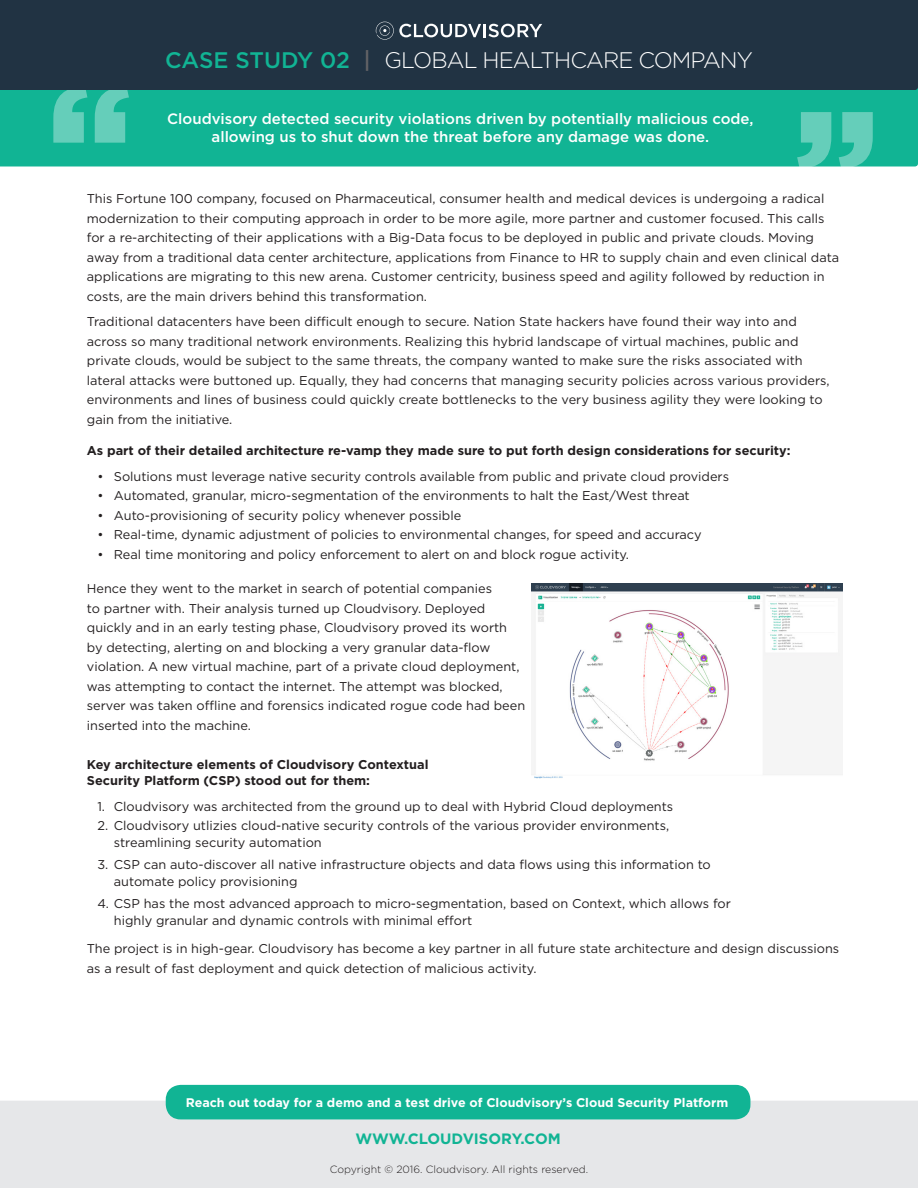
<style>
.page{position:relative;width:918px;height:1188px;background:#fff}
.page>*{position:absolute;margin:0;border:0;box-sizing:border-box;transform-origin:0 0}
.t1{font:900 156.15px "Gotham";color:#fff}
.t2{font:300 22.5px "Gotham";letter-spacing:-.04em;color:#fff}
.t3{font:500 15px/18.8px "Gotham";color:#fff;text-align:center}
.Body_Copy{font:700 15px "Gotham";color:#11b494}
.Body_Copy-2{font:12.75px/19.5px "Gotham";color:#231f20}
.Body_Copy-3{font:700 12.75px/16.5px "Gotham";color:#231f20}
.Body_Copy-4{font:700 12.6px "Gotham";color:#fff}
.t4{font:300 10.5px "Gotham";color:#231f20}
.s1{font-weight:500;color:#11b494}
.s2{font-weight:500;color:#636366}
</style>
<div class="page">
<div style="left:0;top:90px;width:918px;height:76px;background:#11b494"></div>
<div style="left:0;top:0;width:918px;height:90px;background:#213343"></div>
<img style="left:531px;top:583px;width:312px;height:195px">
<svg style="left:376px;top:22px;width:166px;height:18px"></svg>
<div style="left:0;top:1101px;width:918px;height:87px;background:#e6e7e9"></div>
<div style="left:166px;top:1085px;width:584px;height:34px;background:#11b494;border-radius:15px"></div>
<h1 class="t1" style="left:47px;top:51px;width:87px">“</h1>
<p class="t2" style="left:165px;top:48px;width:589px"><span class="s1">CASE STUDY 02</span> <span class="s2">|</span> GLOBAL HEALTHCARE COMPANY</p>
<p class="t3" style="left:167px;top:109px;width:588px">Cloudvisory detected security violations driven by potentially malicious code, allowing us to shut down the threat before any damage was done.</p>
<h1 class="t1" style="left:794px;top:76px;width:87px">”</h1>
<p class="Body_Copy-2" style="left:87px;top:189px;width:754px">This Fortune 100 company, focused on Pharmaceutical, consumer health and medical devices is undergoing a radical modernization to their computing approach in order to be more agile, more partner and customer focused. This calls for a re-architecting of their applications with a Big-Data focus to be deployed in public and private clouds. Moving away from a traditional data center architecture, applications from Finance to HR to supply chain and even clinical data applications are migrating to this new arena. Customer centricity, business speed and agility followed by reduction in costs, are the main drivers behind this transformation.</p>
<p class="Body_Copy-2" style="left:87px;top:312px;width:744px">Traditional datacenters have been difficult enough to secure. Nation State hackers have found their way into and across so many traditional network environments. Realizing this hybrid landscape of virtual machines, public and private clouds, would be subject to the same threats, the company wanted to make sure the risks associated with lateral attacks were buttoned up. Equally, they had concerns that managing security policies across various providers, environments and lines of business could quickly create bottlenecks to the very business agility they were looking to gain from the initiative.</p>
<p class="Body_Copy-3" style="left:87px;top:442px;width:705px">As part of their detailed architecture re-vamp they made sure to put forth design considerations for security:</p>
<p class="Body_Copy-2" style="left:97px;top:466px;width:633px">• Solutions must leverage native security controls available from public and private cloud providers</p>
<p class="Body_Copy-2" style="left:97px;top:486px;width:594px">• Automated, granular, micro-segmentation of the environments to halt the East/West threat</p>
<p class="Body_Copy-2" style="left:97px;top:505px;width:365px">• Auto-provisioning of security policy whenever possible</p>
<p class="Body_Copy-2" style="left:97px;top:525px;width:606px">• Real-time, dynamic adjustment of policies to environmental changes, for speed and accuracy</p>
<p class="Body_Copy-2" style="left:97px;top:544px;width:533px">• Real time monitoring and policy enforcement to alert on and block rogue activity.</p>
<p class="Body_Copy-2" style="left:87px;top:579px;width:440px">Hence they went to the market in search of potential companies<br>to partner with. Their analysis turned up Cloudvisory. Deployed quickly and in an early testing phase, Cloudvisory proved its worth by detecting, alerting on and blocking a very granular data-flow violation. A new virtual machine, part of a private cloud deployment, was attempting to contact the internet. The attempt was blocked, server was taken offline and forensics indicated rogue code had been inserted into the machine.</p>
<p class="Body_Copy-3" style="left:87px;top:756px;width:343px">Key architecture elements of Cloudvisory Contextual<br>Security Platform (CSP) stood out for them:</p>
<p class="Body_Copy-2" style="left:97px;top:796px;width:577px">1. Cloudvisory was architected from the ground up to deal with Hybrid Cloud deployments</p>
<p class="Body_Copy-2" style="left:114px;top:817px;width:557px;line-height:16.5px;text-indent:-16px">2. Cloudvisory utlizies cloud-native security controls of the various provider environments, streamlining security automation</p>
<p class="Body_Copy-2" style="left:114px;top:856px;width:599px;line-height:16.5px;text-indent:-16px">3. CSP can auto-discover all native infrastructure objects and data flows using this information to automate policy provisioning</p>
<p class="Body_Copy-2" style="left:114px;top:895px;width:619px;line-height:16.5px;text-indent:-16px">4. CSP has the most advanced approach to micro-segmentation, based on Context, which allows for highly granular and dynamic controls with minimal effort</p>
<p class="Body_Copy-2" style="left:87px;top:939px;width:754px">The project is in high-gear. Cloudvisory has become a key partner in all future state architecture and design discussions as a result of fast deployment and quick detection of malicious activity.</p>
<p class="Body_Copy-4" style="left:186px;top:1095px;width:544px">Reach out today for a demo and a test drive of Cloudvisory’s Cloud Security Platform</p>
<p class="Body_Copy" style="left:355px;top:1130px;width:207px">WWW.CLOUDVISORY.COM</p>
<p class="t4" style="left:330px;top:1164px;width:260px">Copyright © 2016. Cloudvisory. All rights reserved.</p>
</div>
